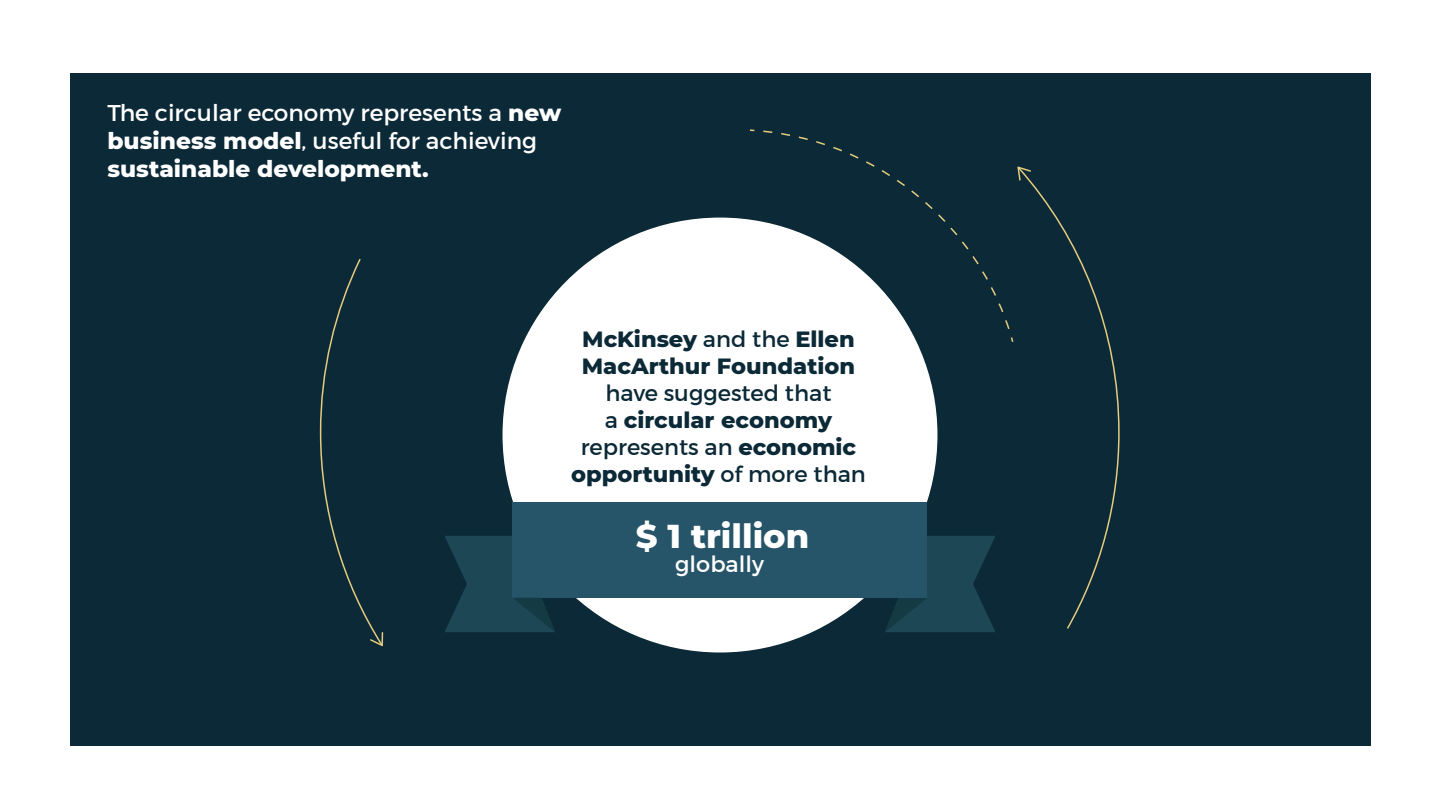
<style>
.page{position:relative;width:1440px;height:810px;background:#fff}
.page>*{position:absolute;margin:0;border:0;box-sizing:border-box;transform-origin:0 0}
.t1{font:800 33.75px "Montserrat";color:#fff}
.t2{font:23.25px/27.9px "Montserrat";color:#fff}
.t3{font:22.5px/27px "Montserrat";color:#0b2936;text-align:center}
.t4{font:800 22.5px/27px "Montserrat";color:#0b2936}
.t5{font:22.5px "Montserrat";color:#fff}
.s1{font-weight:800}
.s2{font-weight:400}
</style>
<div class="page">
<div style="left:70px;top:74px;width:1300px;height:672px;background:#0b2936"></div>
<div style="left:503px;top:218px;width:434px;height:435px;background:#fff;border-radius:50%"></div>
<svg style="left:885px;top:536px;width:110px;height:96px"></svg>
<div style="left:512px;top:502px;width:415px;height:96px;background:#265569"></div>
<svg style="left:445px;top:536px;width:110px;height:96px"></svg>
<svg style="left:319px;top:258px;width:65px;height:389px"></svg>
<svg style="left:1017px;top:166px;width:103px;height:463px"></svg>
<svg style="left:1017px;top:167px;width:14px;height:14px"></svg>
<svg style="left:749px;top:129px;width:6px;height:3px"></svg>
<svg style="left:762px;top:130px;width:248px;height:205px"></svg>
<svg style="left:1010px;top:337px;width:4px;height:5px"></svg>
<p class="t2" style="left:107px;top:99px;width:455px">The circular economy represents a <span class="s1">new business model</span>, useful for achieving <span class="s1">sustainable development.</span></p>
<p class="t4" style="left:582px;top:325px;width:275px">McKinsey <span class="s2">and the</span> Ellen<br>MacArthur Foundation</p>
<p class="t3" style="left:571px;top:380px;width:296px">have suggested that<br>a <span class="s1">circular economy </span>represents an <span class="s1">economic opportunity</span> of more than</p>
<h1 class="t1" style="left:636px;top:511px;width:175px">$ 1 trillion</h1>
<p class="t5" style="left:675px;top:550px;width:90px">globally</p>
</div>
